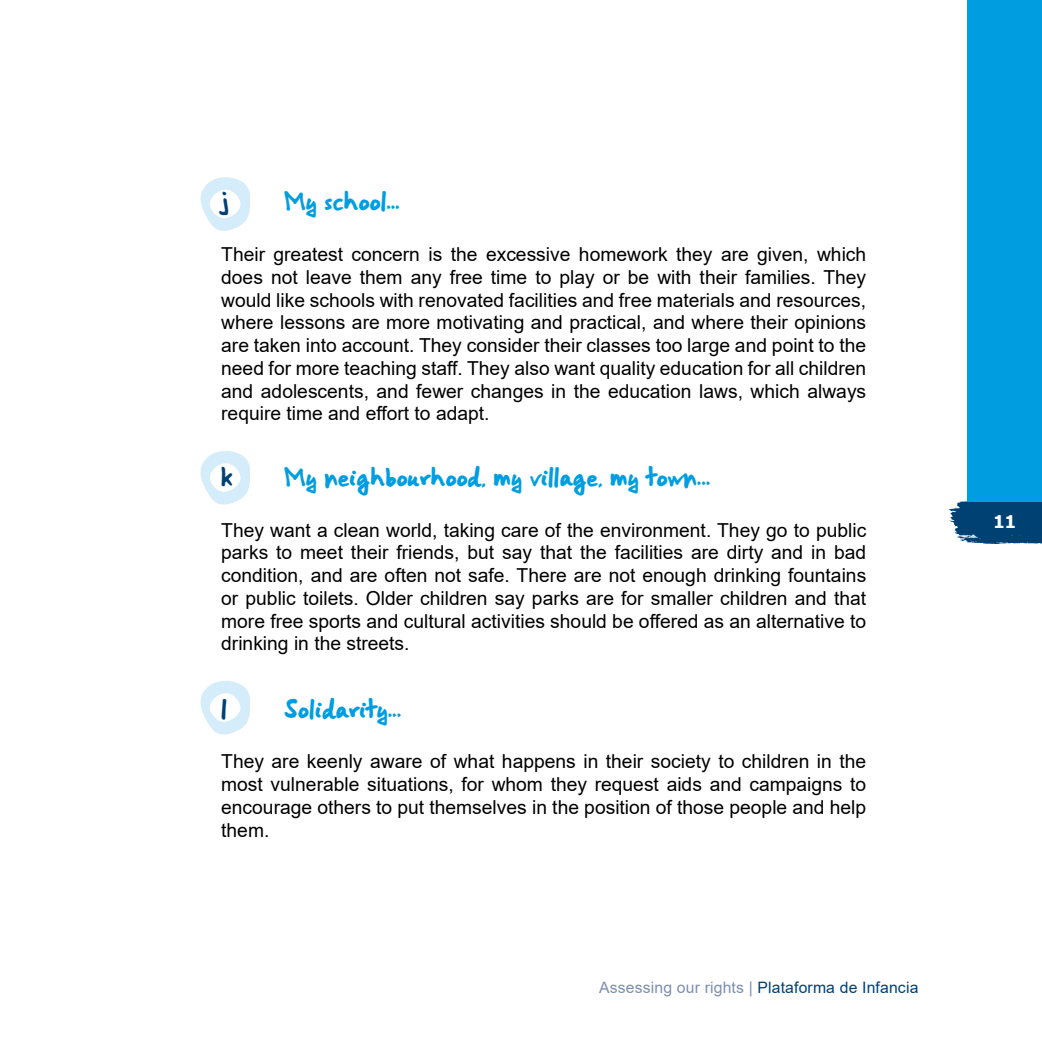
<style>
.page{position:relative;width:1042px;height:1042px;background:#fff}
.page>*{position:absolute;margin:0;border:0;box-sizing:border-box;transform-origin:0 0}
.t1{font:19.25px/22.8px "Arial";color:#000;text-align:justify}
.t2{font:19.25px "Gorri Sans";color:#009ee0}
.t3{font:19.25px "Gorri Sans";color:#004174}
.t4{font:700 17.5px "Tahoma";color:#fff}
.t5{font:15.75px "Arial";letter-spacing:.01em;color:#004174}
.s1{color:#7e8eb0}
</style>
<div class="page">
<svg style="left:948px;top:501px;width:94px;height:43px;background:#1d5885"></svg>
<div style="left:967px;top:0;width:75px;height:501px;background:#009ee0"></div>
<svg style="left:200px;top:177px;width:50px;height:54px"></svg>
<svg style="left:200px;top:451px;width:50px;height:54px"></svg>
<svg style="left:200px;top:681px;width:50px;height:54px"></svg>
<p class="t3" style="left:221px;top:187px;width:9px">j</p>
<p class="t2" style="left:284px;top:187px;width:117px">My school...</p>
<p class="t1" style="left:221px;top:243px;width:646px">Their greatest concern is the excessive homework they are given, which does not leave them any free time to play or be with their families. They would like schools with renovated facilities and free materials and resources, where lessons are more motivating and practical, and where their opinions are taken into account. They consider their classes too large and point to the need for more teaching staff. They also want quality education for all children and adolescents, and fewer changes in the education laws, which always require time and effort to adapt.</p>
<p class="t3" style="left:221px;top:462px;width:13px">k</p>
<p class="t2" style="left:284px;top:462px;width:428px">My neighbourhood, my village, my town...</p>
<p class="t1" style="left:221px;top:518px;width:646px">They want a clean world, taking care of the environment. They go to public parks to meet their friends, but say that the facilities are dirty and in bad condition, and are often not safe. There are not enough drinking fountains or public toilets. Older children say parks are for smaller children and that more free sports and cultural activities should be offered as an alternative to drinking in the streets.</p>
<p class="t3" style="left:221px;top:694px;width:7px">l</p>
<p class="t2" style="left:284px;top:694px;width:119px">Solidarity...</p>
<p class="t1" style="left:221px;top:750px;width:646px">They are keenly aware of what happens in their society to children in the most vulnerable situations, for whom they request aids and campaigns to encourage others to put themselves in the position of those people and help them.</p>
<p class="t5" style="left:599px;top:977px;width:321px"><span class="s1">Assessing our rights |</span> Plataforma de Infancia</p>
<p class="t4" style="left:993px;top:509px;width:24px">11</p>
</div>
